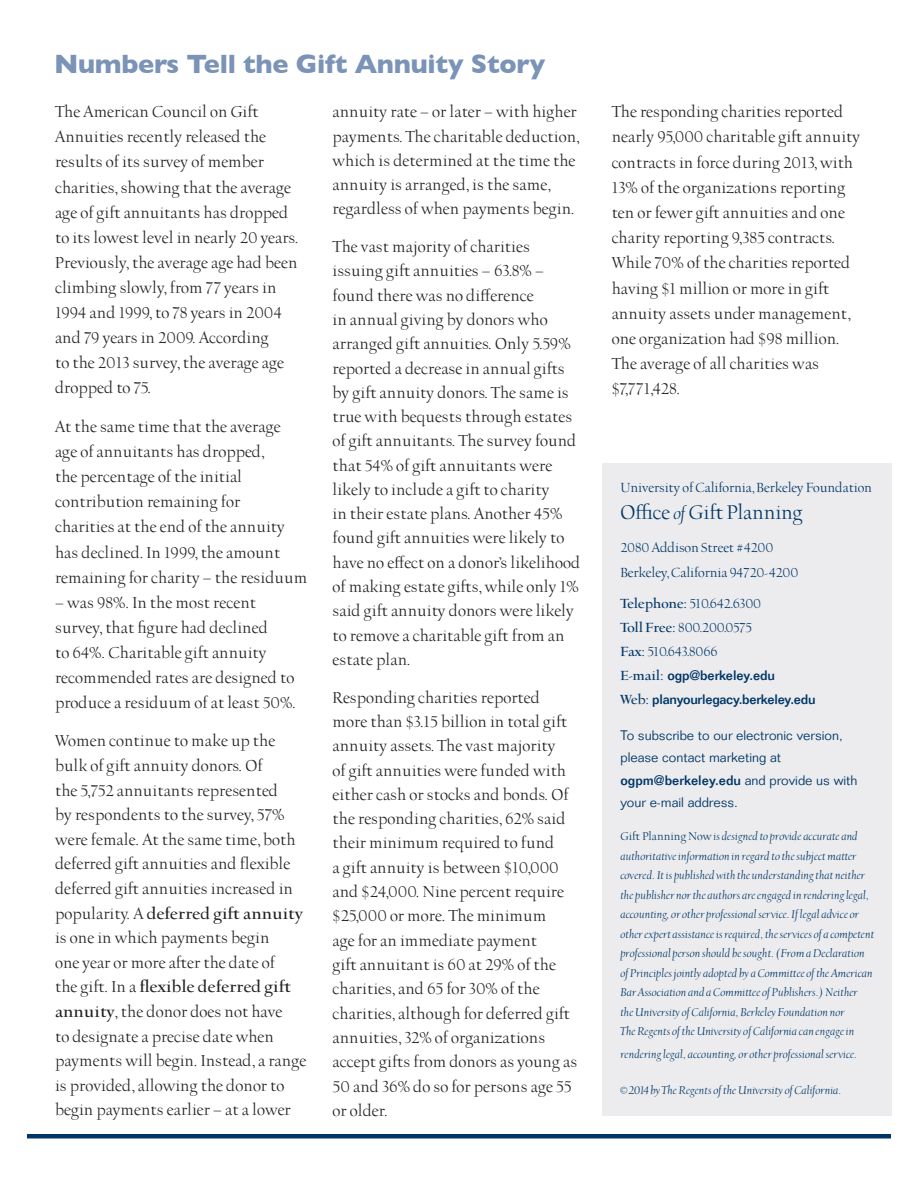
<style>
.page{position:relative;width:918px;height:1188px;background:#fff}
.page>*{position:absolute;margin:0;border:0;box-sizing:border-box;transform-origin:0 0}
.Heading{font:700 27px "Gill Sans";letter-spacing:-.01em;color:#7a93b6}
.body{font:22.5px "UC Berkeley OS";letter-spacing:-.01em;color:#003667}
.body-2{font:18px/24.3px "UC Berkeley OS";color:#231f20}
.body-3{font:15px "UC Berkeley OS";letter-spacing:-.01em;color:#003667}
.body-4{font:300 13.5px/22.5px "Folio";color:#003667}
.body-5{font:500 13.5px "Folio";letter-spacing:-.02em;color:#003667}
.body-6{font:italic 12.75px/19.5px "UC Berkeley OS";color:#003667}
.s1{font-weight:700}
.s2{font-style:italic;font-size:19.5px}
.s3{font-family:"UC Berkeley OS";font-weight:700;font-size:15px}
.s4{font-weight:500}
.s5{font-style:normal}
</style>
<div class="page">
<div style="left:603px;top:463px;width:289px;height:653px;background:#ececee"></div>
<hr style="left:27px;top:1134px;width:864px;height:4px;background:#003667">
<p class="Heading" style="left:54px;top:48px;width:493px">Numbers Tell the Gift Annuity Story</p>
<p class="body-2" style="left:55px;top:100px;width:245px;line-height:25px">The American Council on Gift<br>Annuities recently released the results of its survey of member charities, showing that the average age of gift annuitants has dropped to its lowest level in nearly 20 years.<br>Previously, the average age had been climbing slowly, from 77 years in<br>1994 and 1999, to 78 years in 2004 and 79 years in 2009. According<br>to the 2013 survey, the average age dropped to 75.</p>
<p class="body-2" style="left:55px;top:415px;width:254px;line-height:25px">At the same time that the average age of annuitants has dropped,<br>the percentage of the initial contribution remaining for<br>charities at the end of the annuity has declined. In 1999, the amount remaining for charity – the residuum</p>
<p class="body-2" style="left:55px;top:591px;width:243px;line-height:25px">– was 98%. In the most recent survey, that figure had declined<br>to 64%. Charitable gift annuity recommended rates are designed to produce a residuum of at least 50%.</p>
<p class="body-2" style="left:55px;top:729px;width:253px">Women continue to make up the bulk of gift annuity donors. Of<br>the 5,752 annuitants represented<br>by respondents to the survey, 57% were female. At the same time, both deferred gift annuities and flexible deferred gift annuities increased in popularity. A <span class="s1">deferred gift annuity </span>is one in which payments begin<br>one year or more after the date of<br>the gift. In a <span class="s1">flexible deferred gift annuity</span>, the donor does not have<br>to designate a precise date when payments will begin. Instead, a range is provided, allowing the donor to begin payments earlier – at a lower</p>
<p class="body-2" style="left:333px;top:100px;width:248px">annuity rate – or later – with higher payments. The charitable deduction, which is determined at the time the annuity is arranged, is the same, regardless of when payments begin.</p>
<p class="body-2" style="left:333px;top:235px;width:249px">The vast majority of charities issuing gift annuities – 63.8% – found there was no difference<br>in annual giving by donors who arranged gift annuities. Only 5.59% reported a decrease in annual gifts by gift annuity donors. The same is true with bequests through estates of gift annuitants. The survey found that 54% of gift annuitants were likely to include a gift to charity<br>in their estate plans. Another 45% found gift annuities were likely to have no effect on a donor’s likelihood of making estate gifts, while only 1% said gift annuity donors were likely to remove a charitable gift from an estate plan.</p>
<p class="body-2" style="left:333px;top:686px;width:246px">Responding charities reported more than $3.15 billion in total gift annuity assets. The vast majority<br>of gift annuities were funded with either cash or stocks and bonds. Of the responding charities, 62% said their minimum required to fund<br>a gift annuity is between $10,000 and $24,000. Nine percent require $25,000 or more. The minimum<br>age for an immediate payment<br>gift annuitant is 60 at 29% of the charities, and 65 for 30% of the charities, although for deferred gift annuities, 32% of organizations accept gifts from donors as young as<br>50 and 36% do so for persons age 55 or older.</p>
<p class="body-2" style="left:612px;top:100px;width:250px;line-height:25.2px">The responding charities reported nearly 95,000 charitable gift annuity contracts in force during 2013, with 13% of the organizations reporting ten or fewer gift annuities and one charity reporting 9,385 contracts.<br>While 70% of the charities reported having $1 million or more in gift annuity assets under management, one organization had $98 million.<br>The average of all charities was $7,771,428.</p>
<p class="body-3" style="left:620px;top:481px;width:253px">University of California, Berkeley Foundation</p>
<p class="body" style="left:620px;top:502px;width:184px">Office <span class="s2">of</span> Gift Planning</p>
<p class="body-3" style="left:620px;top:540px;width:154px">2080 Addison Street #4200</p>
<p class="body-3" style="left:620px;top:565px;width:179px">Berkeley, California 94720-4200</p>
<p class="body-3" style="left:620px;top:596px;width:142px"><span class="s1">Telephone:</span> 510.642.6300</p>
<p class="body-3" style="left:620px;top:620px;width:133px"><span class="s1">Toll Free:</span> 800.200.0575</p>
<p class="body-3" style="left:620px;top:644px;width:99px"><span class="s1">Fax:</span> 510.643.8066</p>
<p class="body-5" style="left:620px;top:667px;width:156px"><span class="s3">E-mail:</span> ogp@berkeley.edu</p>
<p class="body-5" style="left:620px;top:691px;width:197px"><span class="s3">Web:</span> planyourlegacy.berkeley.edu</p>
<p class="body-4" style="left:620px;top:724px;width:239px">To subscribe to our electronic version, please contact marketing at <span class="s4">ogpm@berkeley.edu</span> and provide us with your e-mail address.</p>
<p class="body-6" style="left:620px;top:827px;width:255px"><span class="s5">Gift Planning Now</span> is designed to provide accurate and authoritative information in regard to the subject matter covered. It is published with the understanding that neither the publisher nor the authors are engaged in rendering legal, accounting, or other professional service. If legal advice or other expert assistance is required, the services of a competent professional person should be sought. (From a Declaration of Principles jointly adopted by a Committee of the American Bar Association and a Committee of Publishers.) Neither<br>the University of California, Berkeley Foundation nor<br>The Regents of the University of California can engage in</p>
<p class="body-6" style="left:620px;top:1045px;width:238px">rendering legal, accounting, or other professional service.</p>
<p class="body-6" style="left:620px;top:1081px;width:223px">© 2014 by The Regents of the University of California.</p>
</div>
